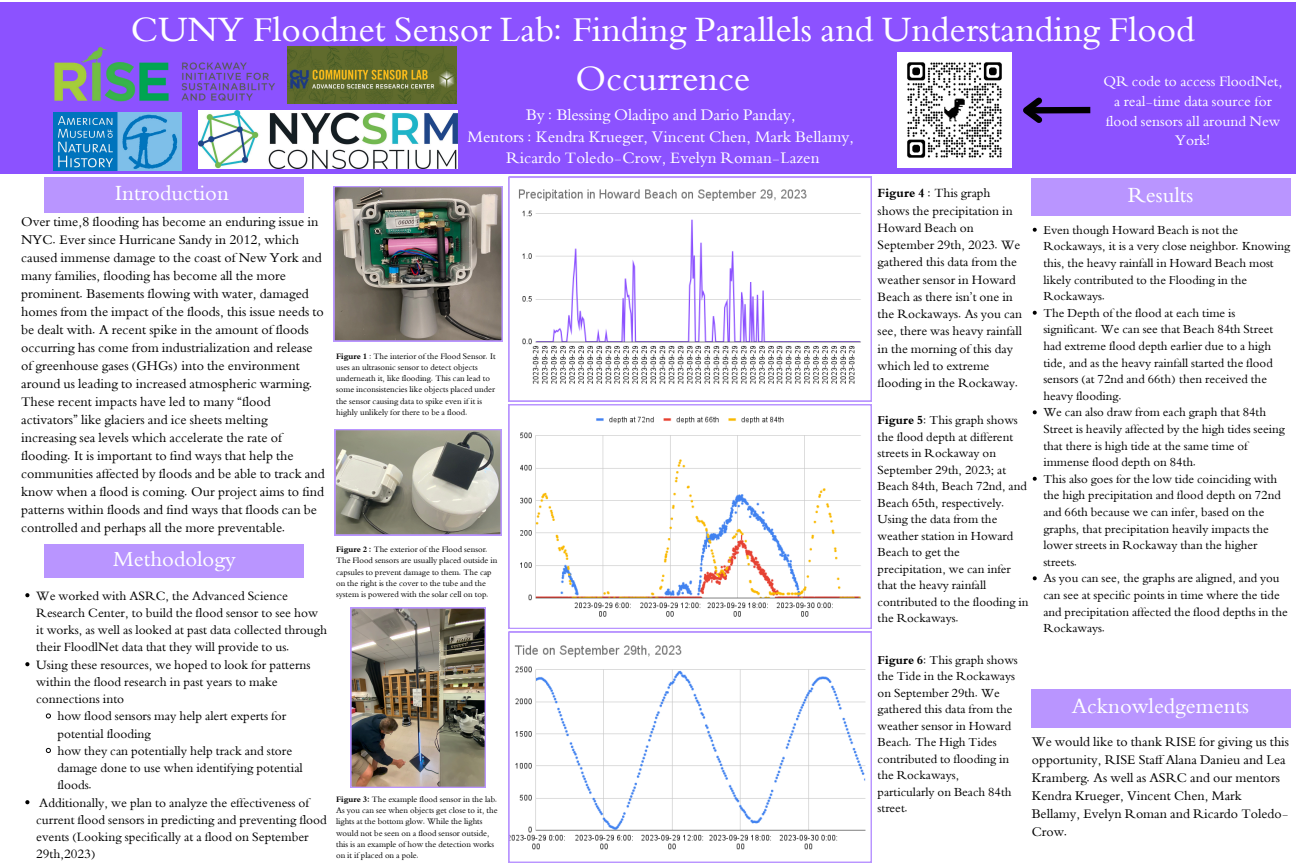
<style>
.page{position:relative;width:1296px;height:864px;background:#fff}
.page>*{position:absolute;margin:0;border:0;box-sizing:border-box;transform-origin:0 0}
.t1{font:34.55px/48.4px "XB Niloofar";color:#fff;text-align:center}
.t2{font:21px "XB Niloofar";color:#fff}
.t3{font:15.7px/21.8px "XB Niloofar";color:#fff;text-align:center}
.t4{font:14.25px/19.9px "XB Niloofar";color:#fff;text-align:center}
.t5{font:13px/18px "XB Niloofar";color:#000}
.t6{font:12.9px/18px "XB Niloofar";color:#000}
.t7{font:12.4px/17.2px "XB Niloofar";color:#000}
.t8{font:12px/16.5px "XB Niloofar";color:#000}
.t9{font:11.95px/16.6px "XB Niloofar";color:#000}
.t10{font:8.2px/11.2px "XB Niloofar";color:#000}
.s1{font-weight:700}
</style>
<div class="page">
<div style="left:0;top:2px;width:1296px;height:172px;background:#8c52ff"></div>
<div style="left:45px;top:177px;width:259px;height:35px;background:#b995ff"></div>
<div style="left:45px;top:544px;width:259px;height:33px;background:#b995ff"></div>
<img style="left:54px;top:47px;width:221px;height:55px">
<div style="left:1032px;top:689px;width:259px;height:38px;background:#b995ff"></div>
<img style="left:288px;top:47px;width:169px;height:57px">
<img style="left:199px;top:110px;width:258px;height:59px">
<img style="left:54px;top:112px;width:127px;height:59px">
<img style="left:334px;top:186px;width:168px;height:155px">
<svg style="left:335px;top:429px;width:167px;height:106px;background:#9c9b91"></svg>
<div style="left:1031px;top:178px;width:259px;height:37px;background:#b995ff"></div>
<svg style="left:509px;top:177px;width:363px;height:224px"></svg>
<svg style="left:509px;top:404px;width:363px;height:225px"></svg>
<svg style="left:509px;top:632px;width:363px;height:231px"></svg>
<img style="left:351px;top:608px;width:135px;height:180px">
<img style="left:897px;top:53px;width:115px;height:115px">
<svg style="left:25px;top:593px;width:4px;height:4px"></svg>
<svg style="left:25px;top:662px;width:4px;height:4px"></svg>
<svg style="left:46px;top:713px;width:5px;height:5px"></svg>
<svg style="left:46px;top:748px;width:5px;height:5px"></svg>
<svg style="left:25px;top:800px;width:4px;height:4px"></svg>
<svg style="left:1033px;top:228px;width:4px;height:4px"></svg>
<svg style="left:1033px;top:311px;width:4px;height:4px"></svg>
<svg style="left:1033px;top:410px;width:4px;height:4px"></svg>
<svg style="left:1033px;top:477px;width:4px;height:4px"></svg>
<svg style="left:1033px;top:576px;width:4px;height:4px"></svg>
<svg style="left:1023px;top:97px;width:68px;height:26px"></svg>
<p class="t1" style="left:131px;top:8px;width:1066px">CUNY Floodnet Sensor Lab: Finding Parallels and Understanding Flood<br>Occurrence</p>
<p class="t3" style="left:468px;top:105px;width:388px">By : Blessing Oladipo and Dario Panday,<br>Mentors : Kendra Krueger, Vincent Chen, Mark Bellamy,<br>Ricardo Toledo-Crow, Evelyn Roman-Lazen</p>
<h2 class="t4" style="left:1103px;top:72px;width:181px">QR code to access FloodNet, a real-time data source for flood sensors all around New<br>York!</h2>
<h3 class="t2" style="left:115px;top:178px;width:116px">Introduction</h3>
<p class="t5" style="left:21px;top:214px;width:305px">Over time,8 flooding has become an enduring issue in NYC. Ever since Hurricane Sandy in 2012, which caused immense damage to the coast of New York and many families, flooding has become all the more prominent. Basements flowing with water, damaged homes from the impact of the floods, this issue needs to be dealt with. A recent spike in the amount of floods occurring has come from industrialization and release of greenhouse gases (GHGs) into the environment around us leading to increased atmospheric warming.<br>These recent impacts have led to many “flood activators” like glaciers and ice sheets melting increasing sea levels which accelerate the rate of flooding. It is important to find ways that help the communities affected by floods and be able to track and know when a flood is coming. Our project aims to find patterns within floods and find ways that floods can be controlled and perhaps all the more preventable.</p>
<h1 class="t2" style="left:113px;top:544px;width:124px">Methodology</h1>
<p class="t7" style="left:36px;top:588px;width:292px">We worked with ASRC, the Advanced Science Research Center, to build the flood sensor to see how it works, as well as looked at past data collected through their FloodlNet data that they will provide to us.</p>
<p class="t7" style="left:36px;top:657px;width:276px">Using these resources, we hoped to look for patterns within the flood research in past years to make connections into</p>
<p class="t7" style="left:57px;top:708px;width:230px">how flood sensors may help alert experts for potential flooding</p>
<p class="t7" style="left:57px;top:743px;width:247px">how they can potentially help track and store damage done to use when identifying potential floods.</p>
<h2 class="t7" style="left:36px;top:795px;width:292px">Additionally, we plan to analyze the effectiveness of current flood sensors in predicting and preventing flood events (Looking specifically at a flood on September 29th,2023)</h2>
<p class="t10" style="left:336px;top:351px;width:161px"><span class="s1">Figure 1</span> : The interior of the Flood Sensor. It uses an ultrasonic sensor to detect objects underneath it, like flooding. This can lead to some inconsistencies like objects placed under the sensor causing data to spike even if it is highly unlikely for there to be a flood.</p>
<h4 class="t10" style="left:336px;top:544px;width:163px"><span class="s1">Figure 2 :</span> The exterior of the Flood sensor.<br>The Flood sensors are usually placed outside in capsules to prevent damage to them. The cap on the right is the cover to the tube and the system is powered with the solar cell on top.</h4>
<p class="t10" style="left:336px;top:794px;width:163px"><span class="s1">Figure 3:</span> The example flood sensor in the lab.<br>As you can see when objects get close to it, the lights at the bottom glow. While the lights would not be seen on a flood sensor outside, this is an example of how the detection works on it if placed on a pole.</p>
<h3 class="t2" style="left:1128px;top:180px;width:67px">Results</h3>
<p class="t9" style="left:1043px;top:222px;width:249px">Even though Howard Beach is not the Rockaways, it is a very close neighbor. Knowing this, the heavy rainfall in Howard Beach most likely contributed to the Flooding in the Rockaways.</p>
<p class="t9" style="left:1043px;top:305px;width:231px">The Depth of the flood at each time is significant. We can see that Beach 84th Street had extreme flood depth earlier due to a high tide, and as the heavy rainfall started the flood sensors (at 72nd and 66th) then received the heavy flooding.</p>
<p class="t9" style="left:1043px;top:405px;width:243px">We can also draw from each graph that 84th Street is heavily affected by the high tides seeing that there is high tide at the same time of immense flood depth on 84th.</p>
<p class="t9" style="left:1043px;top:471px;width:239px">This also goes for the low tide coinciding with the high precipitation and flood depth on 72nd and 66th because we can infer, based on the graphs, that precipitation heavily impacts the lower streets in Rockaway than the higher streets.</p>
<p class="t9" style="left:1043px;top:571px;width:246px">As you can see, the graphs are aligned, and you can see at specific points in time where the tide and precipitation affected the flood depths in the Rockaways.</p>
<p class="t7" style="left:878px;top:185px;width:146px"><span class="s1">Figure 4</span> : This graph shows the precipitation in<br>Howard Beach on<br>September 29th, 2023. We gathered this data from the weather sensor in Howard<br>Beach as there isn’t one in the Rockaways. As you can see, there was heavy rainfall in the morning of this day which led to extreme flooding in the Rockaway.</p>
<p class="t8" style="left:878px;top:413px;width:152px"><span class="s1">Figure 5</span>: This graph shows the flood depth at different streets in Rockaway on<br>September 29th, 2023; at<br>Beach 84th, Beach 72nd, and<br>Beach 65th, respectively.<br>Using the data from the weather station in Howard<br>Beach to get the precipitation, we can infer that the heavy rainfall contributed to the flooding in the Rockaways.</p>
<h4 class="t8" style="left:878px;top:652px;width:142px"><span class="s1">Figure 6</span>: This graph shows the Tide in the Rockaways on September 29th. We gathered this data from the weather sensor in Howard<br>Beach. The High Tides contributed to flooding in the Rockaways, particularly on Beach 84th street.</h4>
<p class="t2" style="left:1072px;top:692px;width:179px">Acknowledgements</p>
<h2 class="t6" style="left:1032px;top:734px;width:259px">We would like to thank RISE for giving us this opportunity, RISE Staff Alana Danieu and Lea Kramberg. As well as ASRC and our mentors Kendra Krueger, Vincent Chen, Mark Bellamy, Evelyn Roman and Ricardo Toledo-Crow.</h2>
</div>
